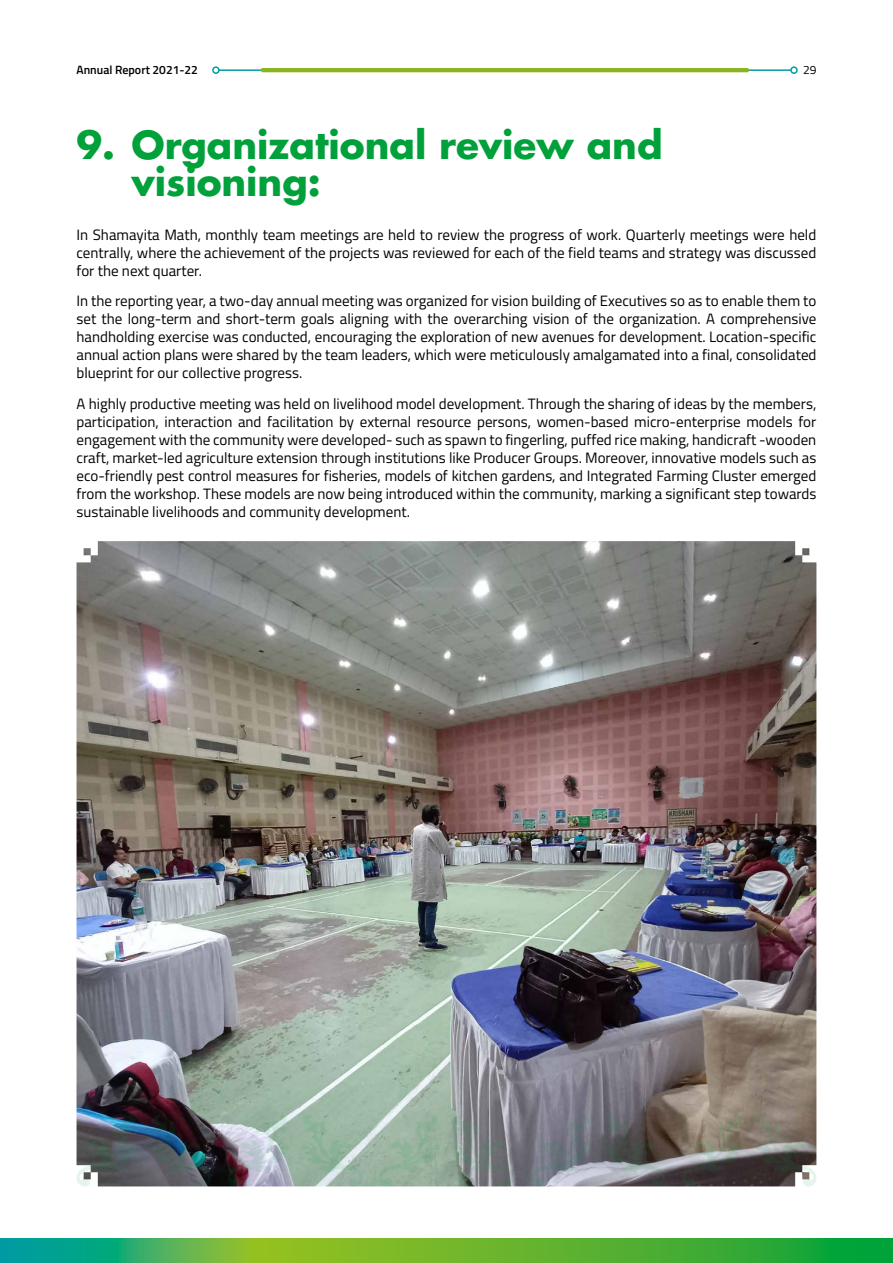
<style>
.page{position:relative;width:893px;height:1263px;background:#fff}
.page>*{position:absolute;margin:0;border:0;box-sizing:border-box;transform-origin:0 0}
.t1{font:700 37.5px/37.5px "Futura LT Pro";color:#00a13a}
.t2{font:15px/18px "Titillium Web";color:#000;text-align:justify}
.t3{font:600 12px "Titillium Web";color:#000}
.t4{font:12px "Titillium Web";color:#000}
</style>
<div class="page">
<svg style="left:0;top:1238px;width:893px;height:25px;background:#4baf40"></svg>
<hr style="left:219px;top:69px;width:572px;height:2px;background:#009ba2">
<div style="left:212px;top:66px;width:8px;height:8px;border:2px solid #009ba2;border-radius:50%"></div>
<div style="left:790px;top:66px;width:8px;height:8px;border:2px solid #009ba2;border-radius:50%"></div>
<hr style="left:261px;top:68px;width:488px;height:4px;background:#8ab31d;border-radius:2px">
<img style="left:77px;top:541px;width:739px;height:645px">
<svg style="left:301px;top:1115px;width:61px;height:71px;background:#9bb7a5"></svg>
<svg style="left:228px;top:1115px;width:61px;height:71px;background:#a6abb0"></svg>
<svg style="left:452px;top:1115px;width:62px;height:71px;background:#7f8685"></svg>
<svg style="left:379px;top:1115px;width:62px;height:71px;background:#99b3a0"></svg>
<svg style="left:755px;top:1115px;width:61px;height:71px;background:#726c64"></svg>
<svg style="left:682px;top:1115px;width:61px;height:71px;background:#746e65"></svg>
<svg style="left:604px;top:1115px;width:61px;height:71px;background:#646263"></svg>
<svg style="left:530px;top:1115px;width:62px;height:71px;background:#818490"></svg>
<img style="left:150px;top:1115px;width:61px;height:71px">
<img style="left:76px;top:1115px;width:62px;height:71px">
<p class="t3" style="left:77px;top:61px;width:123px">Annual Report 2021-22</p>
<p class="t4" style="left:803px;top:61px;width:15px">29</p>
<h1 class="t1" style="left:131px;top:124px;width:533px;text-indent:-55px">9. Organizational review and visioning:</h1>
<p class="t2" style="left:77px;top:225px;width:741px">In Shamayita Math, monthly team meetings are held to review the progress of work. Quarterly meetings were held centrally, where the achievement of the projects was reviewed for each of the field teams and strategy was discussed for the next quarter.</p>
<p class="t2" style="left:77px;top:291px;width:741px">In the reporting year, a two-day annual meeting was organized for vision building of Executives so as to enable them to set the long-term and short-term goals aligning with the overarching vision of the organization. A comprehensive handholding exercise was conducted, encouraging the exploration of new avenues for development. Location-specific annual action plans were shared by the team leaders, which were meticulously amalgamated into a final, consolidated blueprint for our collective progress.</p>
<p class="t2" style="left:77px;top:394px;width:741px">A highly productive meeting was held on livelihood model development. Through the sharing of ideas by the members, participation, interaction and facilitation by external resource persons, women-based micro-enterprise models for engagement with the community were developed- such as spawn to fingerling, puffed rice making, handicraft -wooden craft, market-led agriculture extension through institutions like Producer Groups. Moreover, innovative models such as eco-friendly pest control measures for fisheries, models of kitchen gardens, and Integrated Farming Cluster emerged from the workshop. These models are now being introduced within the community, marking a significant step towards sustainable livelihoods and community development.</p>
</div>
